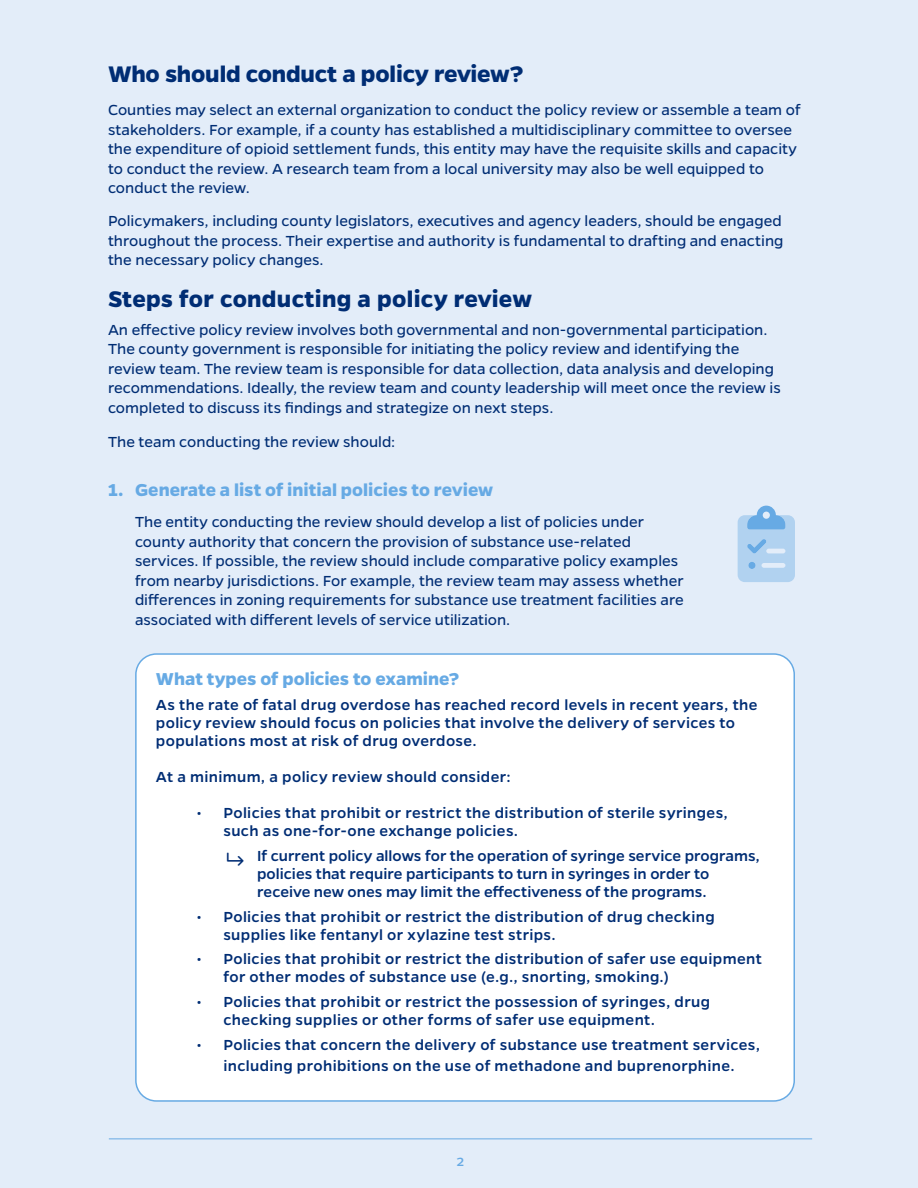
<style>
.page{position:relative;width:918px;height:1188px;background:#e3edf9}
.page>*{position:absolute;margin:0;border:0;box-sizing:border-box;transform-origin:0 0}
.t1{font:700 25.5px "Gentona";letter-spacing:-.005em;color:#002d74}
.t2{font:700 19.5px "Gentona";color:#67aae4}
.t3{font:16.5px/19.5px "Gentona";color:#002d74}
.t4{font:500 16.5px/18px "Gentona";letter-spacing:.02em;color:#002d74}
.t5{font:16.5px "Font Awesome 6 Pro";color:#002d74}
.t6{font:500 13.5px "Gentona";color:#67aae4}
</style>
<div class="page">
<hr style="left:109px;top:1138px;width:703px;height:1px;background:#67aae4">
<div style="left:136px;top:654px;width:658px;height:447px;background:#fff;border-radius:21px"></div>
<div style="left:135px;top:653px;width:660px;height:449px;border:2px solid #67aae4;border-radius:21px"></div>
<svg style="left:738px;top:506px;width:57px;height:76px;background:#abcfef"></svg>
<h1 class="t1" style="left:108px;top:59px;width:417px">Who should conduct a policy review?</h1>
<p class="t3" style="left:108px;top:100px;width:694px">Counties may select an external organization to conduct the policy review or assemble a team of stakeholders. For example, if a county has established a multidisciplinary committee to oversee the expenditure of opioid settlement funds, this entity may have the requisite skills and capacity to conduct the review. A research team from a local university may also be well equipped to conduct the review.</p>
<p class="t3" style="left:108px;top:211px;width:677px;text-align:justify">Policymakers, including county legislators, executives and agency leaders, should be engaged throughout the process. Their expertise and authority is fundamental to drafting and enacting the necessary policy changes.</p>
<h1 class="t1" style="left:108px;top:284px;width:426px">Steps for conducting a policy review</h1>
<p class="t3" style="left:108px;top:320px;width:674px">An effective policy review involves both governmental and non-governmental participation.<br>The county government is responsible for initiating the policy review and identifying the review team. The review team is responsible for data collection, data analysis and developing recommendations. Ideally, the review team and county leadership will meet once the review is completed to discuss its findings and strategize on next steps.</p>
<p class="t3" style="left:108px;top:432px;width:289px">The team conducting the review should:</p>
<p class="t2" style="left:108px;top:478px;width:387px">1. Generate a list of initial policies to review</p>
<p class="t3" style="left:135px;top:512px;width:550px">The entity conducting the review should develop a list of policies under county authority that concern the provision of substance use-related services. If possible, the review should include comparative policy examples from nearby jurisdictions. For example, the review team may assess whether differences in zoning requirements for substance use treatment facilities are associated with different levels of service utilization.</p>
<p class="t2" style="left:156px;top:667px;width:305px">What types of policies to examine?</p>
<p class="t4" style="left:156px;top:696px;width:603px">As the rate of fatal drug overdose has reached record levels in recent years, the policy review should focus on policies that involve the delivery of services to populations most at risk of drug overdose.</p>
<p class="t4" style="left:156px;top:768px;width:356px">At a minimum, a policy review should consider:</p>
<p class="t4" style="left:223px;top:804px;width:506px;text-indent:-27px">• Policies that prohibit or restrict the distribution of sterile syringes, such as one-for-one exchange policies.</p>
<p class="t4" style="left:257px;top:847px;width:504px">If current policy allows for the operation of syringe service programs, policies that require participants to turn in syringes in order to receive new ones may limit the effectiveness of the programs.</p>
<p class="t4" style="left:223px;top:907px;width:493px;text-indent:-27px">• Policies that prohibit or restrict the distribution of drug checking supplies like fentanyl or xylazine test strips.</p>
<p class="t4" style="left:223px;top:950px;width:540px;text-indent:-27px">• Policies that prohibit or restrict the distribution of safer use equipment for other modes of substance use (e.g., snorting, smoking.)</p>
<p class="t4" style="left:223px;top:993px;width:488px;text-indent:-27px">• Policies that prohibit or restrict the possession of syringes, drug checking supplies or other forms of safer use equipment.</p>
<p class="t4" style="left:196px;top:1034px;width:565px;line-height:21.1px;text-align:center">• Policies that concern the delivery of substance use treatment services, including prohibitions on the use of methadone and buprenorphine.</p>
<p class="t5" style="left:227px;top:851px;width:18px">□▼◆■□■▼</p>
<p class="t6" style="left:457px;top:1154px;width:9px">2</p>
</div>
